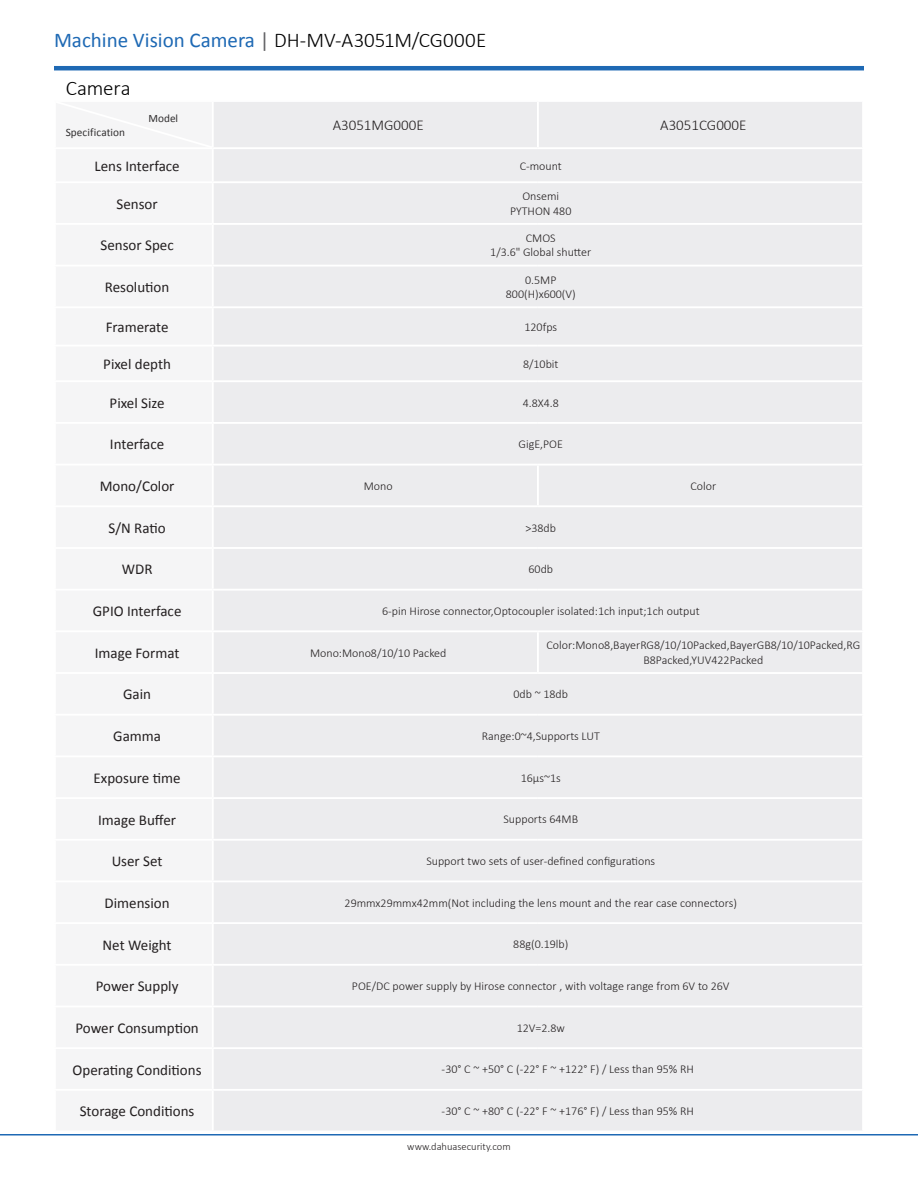
<style>
.page{position:relative;width:918px;height:1188px;background:#fff}
.page>*{position:absolute;margin:0;border:0;box-sizing:border-box;transform-origin:0 0}
.t1{font:21px "Calibri";color:#1e69b4}
.t2{font:300 21px "Calibri";letter-spacing:-.01em;color:#000}
.t3{font:15px "Calibri";color:#231f20}
.t4{font:300 15px "Calibri";color:#231f20}
.t5{font:300 12px/14.4px "Calibri";color:#231f20;text-align:center}
.t6{font:11.25px "Calibri";letter-spacing:.005em;color:#312f30}
.t7{font:300 10.5px "Calibri";color:#231f20}
.s1{color:#636366}
.s2{font-weight:300;color:#000}
</style>
<div class="page">
<hr style="left:54px;top:66px;width:810px;height:4px;background:#1e69b4">
<div style="left:214px;top:102px;width:648px;height:1029px;background:#ececee"></div>
<div style="left:538px;top:101px;width:325px;height:47px;background:#ececee"></div>
<div style="left:55px;top:224px;width:158px;height:42px;background:#f5f5f6"></div>
<div style="left:213px;top:224px;width:650px;height:42px;background:#ececee"></div>
<hr style="left:538px;top:100px;width:326px;height:2px;background:#fff">
<hr style="left:213px;top:147px;width:325px;height:2px;background:#fff">
<hr style="left:538px;top:147px;width:326px;height:2px;background:#fff">
<hr style="left:213px;top:181px;width:325px;height:2px;background:#fff">
<hr style="left:538px;top:181px;width:326px;height:2px;background:#fff">
<hr style="left:213px;top:223px;width:325px;height:2px;background:#fff">
<hr style="left:538px;top:223px;width:326px;height:2px;background:#fff">
<hr style="left:213px;top:265px;width:325px;height:2px;background:#fff">
<hr style="left:538px;top:265px;width:326px;height:2px;background:#fff">
<hr style="left:213px;top:306px;width:325px;height:2px;background:#fff">
<hr style="left:538px;top:306px;width:326px;height:2px;background:#fff">
<hr style="left:213px;top:345px;width:325px;height:2px;background:#fff">
<hr style="left:538px;top:345px;width:326px;height:2px;background:#fff">
<hr style="left:213px;top:380px;width:325px;height:2px;background:#fff">
<hr style="left:538px;top:380px;width:326px;height:2px;background:#fff">
<hr style="left:213px;top:422px;width:325px;height:2px;background:#fff">
<hr style="left:538px;top:422px;width:326px;height:2px;background:#fff">
<hr style="left:213px;top:464px;width:325px;height:2px;background:#fff">
<hr style="left:538px;top:464px;width:326px;height:2px;background:#fff">
<hr style="left:213px;top:505px;width:325px;height:2px;background:#fff">
<hr style="left:538px;top:505px;width:326px;height:2px;background:#fff">
<hr style="left:213px;top:547px;width:325px;height:2px;background:#fff">
<hr style="left:538px;top:547px;width:326px;height:2px;background:#fff">
<hr style="left:213px;top:589px;width:325px;height:2px;background:#fff">
<hr style="left:538px;top:589px;width:326px;height:2px;background:#fff">
<hr style="left:213px;top:630px;width:325px;height:2px;background:#fff">
<hr style="left:538px;top:630px;width:326px;height:2px;background:#fff">
<hr style="left:213px;top:672px;width:325px;height:2px;background:#fff">
<hr style="left:538px;top:672px;width:326px;height:2px;background:#fff">
<hr style="left:213px;top:714px;width:325px;height:2px;background:#fff">
<hr style="left:538px;top:714px;width:326px;height:2px;background:#fff">
<hr style="left:213px;top:755px;width:325px;height:2px;background:#fff">
<hr style="left:538px;top:755px;width:326px;height:2px;background:#fff">
<hr style="left:213px;top:797px;width:325px;height:2px;background:#fff">
<hr style="left:538px;top:797px;width:326px;height:2px;background:#fff">
<hr style="left:213px;top:839px;width:325px;height:2px;background:#fff">
<hr style="left:538px;top:839px;width:326px;height:2px;background:#fff">
<hr style="left:213px;top:880px;width:325px;height:2px;background:#fff">
<hr style="left:538px;top:880px;width:326px;height:2px;background:#fff">
<hr style="left:213px;top:922px;width:325px;height:2px;background:#fff">
<hr style="left:538px;top:922px;width:326px;height:2px;background:#fff">
<hr style="left:213px;top:964px;width:325px;height:2px;background:#fff">
<hr style="left:538px;top:964px;width:326px;height:2px;background:#fff">
<hr style="left:213px;top:1006px;width:325px;height:1px;background:#fff">
<hr style="left:538px;top:1006px;width:326px;height:1px;background:#fff">
<hr style="left:213px;top:1047px;width:325px;height:2px;background:#fff">
<hr style="left:538px;top:1047px;width:326px;height:2px;background:#fff">
<hr style="left:213px;top:1089px;width:325px;height:2px;background:#fff">
<hr style="left:538px;top:1089px;width:326px;height:2px;background:#fff">
<hr style="left:537px;top:102px;width:2px;height:45px;background:#fff">
<hr style="left:862px;top:102px;width:2px;height:45px;background:#fff">
<hr style="left:54px;top:223px;width:159px;height:2px;background:#fff">
<hr style="left:54px;top:225px;width:2px;height:40px;background:#fff">
<hr style="left:212px;top:225px;width:2px;height:40px;background:#fff">
<hr style="left:862px;top:225px;width:2px;height:40px;background:#fff">
<hr style="left:54px;top:265px;width:159px;height:2px;background:#fff">
<hr style="left:537px;top:466px;width:2px;height:39px;background:#fff">
<hr style="left:537px;top:632px;width:2px;height:40px;background:#fff">
<hr style="left:0;top:1134px;width:918px;height:2px;background:#1e69b4">
<p class="t1" style="left:54px;top:27px;width:434px">Machine Vision Camera <span class="s1">|</span> <span class="s2">DH-MV-A3051M/CG000E</span></p>
<p class="t2" style="left:66px;top:75px;width:66px">Camera</p>
<p class="t6" style="left:148px;top:111px;width:31px">Model</p>
<p class="t6" style="left:66px;top:125px;width:61px">Specification</p>
<p class="t4" style="left:333px;top:116px;width:93px">A3051MG000E</p>
<p class="t4" style="left:660px;top:116px;width:88px">A3051CG000E</p>
<p class="t3" style="left:95px;top:156px;width:87px">Lens Interface</p>
<p class="t5" style="left:520px;top:158px;width:44px">C-mount</p>
<p class="t3" style="left:117px;top:194px;width:43px">Sensor</p>
<p class="t5" style="left:522px;top:189px;width:38px">Onsemi</p>
<p class="t5" style="left:510px;top:203px;width:63px">PYTHON 480</p>
<p class="t3" style="left:101px;top:236px;width:75px">Sensor Spec</p>
<p class="t3" style="left:105px;top:278px;width:66px">Resolution</p>
<p class="t5" style="left:526px;top:231px;width:31px">CMOS</p>
<p class="t5" style="left:490px;top:245px;width:103px">1/3.6" Global shutter</p>
<p class="t5" style="left:525px;top:272px;width:33px">0.5MP</p>
<p class="t5" style="left:506px;top:287px;width:71px">800(H)x600(V)</p>
<p class="t3" style="left:106px;top:318px;width:64px">Framerate</p>
<p class="t5" style="left:524px;top:320px;width:34px">120fps</p>
<p class="t3" style="left:103px;top:355px;width:69px">Pixel depth</p>
<p class="t5" style="left:523px;top:357px;width:37px">8/10bit</p>
<p class="t3" style="left:110px;top:393px;width:56px">Pixel Size</p>
<p class="t5" style="left:523px;top:395px;width:38px">4.8X4.8</p>
<p class="t3" style="left:110px;top:435px;width:56px">Interface</p>
<p class="t5" style="left:519px;top:437px;width:46px">GigE,POE</p>
<p class="t3" style="left:100px;top:477px;width:76px">Mono/Color</p>
<p class="t5" style="left:364px;top:479px;width:30px">Mono</p>
<p class="t5" style="left:691px;top:479px;width:27px">Color</p>
<p class="t3" style="left:109px;top:518px;width:59px">S/N Ratio</p>
<p class="t5" style="left:526px;top:520px;width:32px">&gt;38db</p>
<p class="t3" style="left:122px;top:560px;width:32px">WDR</p>
<p class="t5" style="left:529px;top:562px;width:26px">60db</p>
<p class="t3" style="left:93px;top:602px;width:90px">GPIO Interface</p>
<p class="t5" style="left:382px;top:604px;width:319px">6-pin Hirose connector,Optocoupler isolated:1ch input;1ch output</p>
<p class="t3" style="left:95px;top:643px;width:86px">Image Format</p>
<p class="t5" style="left:310px;top:645px;width:138px">Mono:Mono8/10/10 Packed</p>
<p class="t5" style="left:547px;top:638px;width:315px">Color:Mono8,BayerRG8/10/10Packed,BayerGB8/10/10Packed,RG<br>B8Packed,YUV422Packed</p>
<p class="t3" style="left:123px;top:685px;width:29px">Gain</p>
<p class="t5" style="left:514px;top:687px;width:56px">0db ~ 18db</p>
<p class="t3" style="left:113px;top:727px;width:49px">Gamma</p>
<p class="t5" style="left:482px;top:729px;width:120px">Range:0~4,Supports LUT</p>
<p class="t3" style="left:94px;top:768px;width:89px">Exposure time</p>
<p class="t5" style="left:521px;top:770px;width:42px">16μs~1s</p>
<p class="t3" style="left:98px;top:810px;width:79px">Image Buffer</p>
<p class="t5" style="left:504px;top:812px;width:76px">Supports 64MB</p>
<p class="t3" style="left:112px;top:852px;width:52px">User Set</p>
<p class="t5" style="left:426px;top:854px;width:230px">Support two sets of user-defined configurations</p>
<p class="t3" style="left:105px;top:893px;width:67px">Dimension</p>
<p class="t5" style="left:345px;top:895px;width:394px">29mmx29mmx42mm(Not including the lens mount and the rear case connectors)</p>
<p class="t3" style="left:103px;top:935px;width:71px">Net Weight</p>
<p class="t5" style="left:513px;top:937px;width:57px">88g(0.19lb)</p>
<p class="t3" style="left:96px;top:977px;width:84px">Power Supply</p>
<p class="t5" style="left:352px;top:979px;width:379px">POE/DC power supply by Hirose connector , with voltage range from 6V to 26V</p>
<p class="t3" style="left:75px;top:1018px;width:125px">Power Consumption</p>
<p class="t5" style="left:517px;top:1021px;width:50px">12V=2.8w</p>
<p class="t3" style="left:73px;top:1060px;width:131px">Operating Conditions</p>
<p class="t5" style="left:442px;top:1062px;width:254px">-30° C ~ +50° C (-22° F ~ +122° F) / Less than 95% RH</p>
<p class="t3" style="left:80px;top:1102px;width:116px">Storage Conditions</p>
<p class="t5" style="left:442px;top:1104px;width:254px">-30° C ~ +80° C (-22° F ~ +176° F) / Less than 95% RH</p>
<p class="t7" style="left:407px;top:1140px;width:105px">www.dahuasecurity.com</p>
</div>
